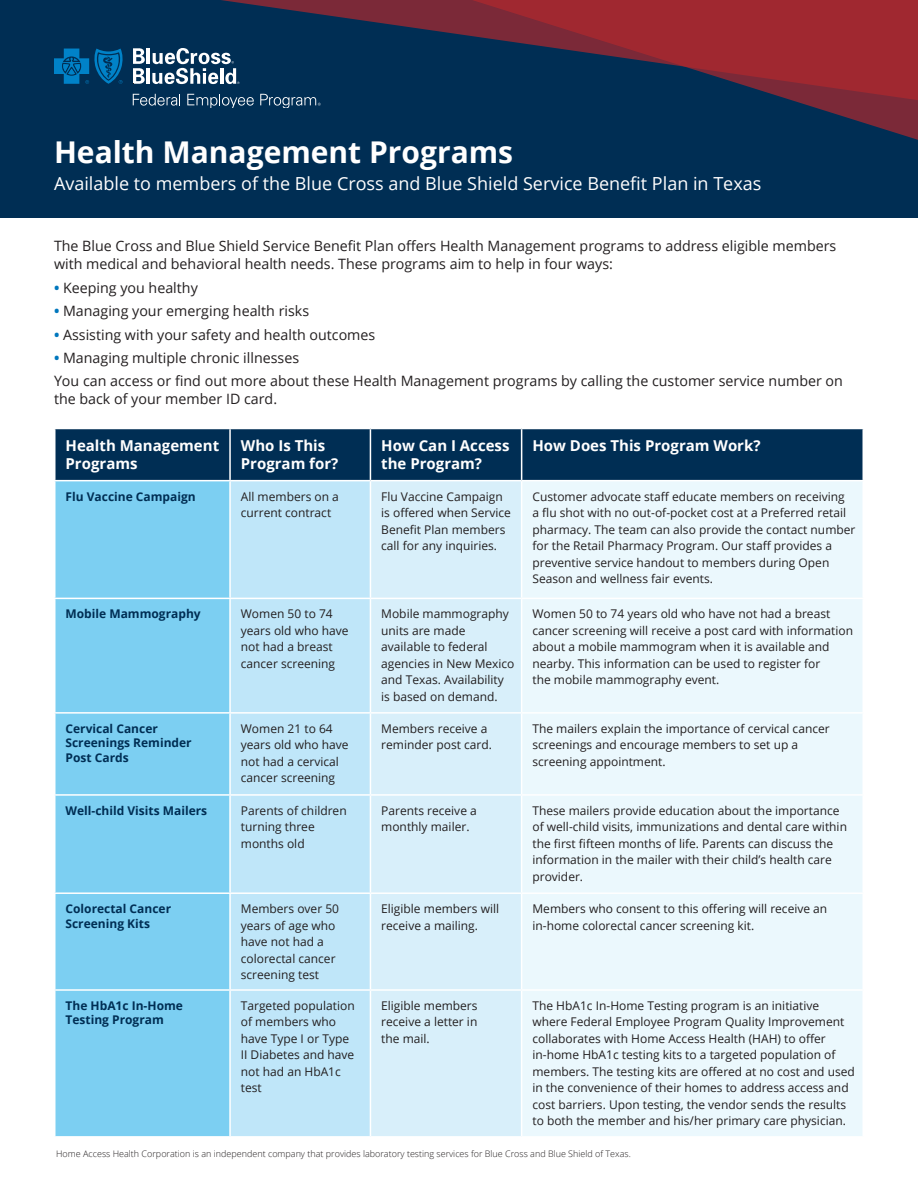
<style>
.page{position:relative;width:918px;height:1188px;background:#fff}
.page>*{position:absolute;margin:0;border:0;box-sizing:border-box;transform-origin:0 0}
.t1{font:700 30px "Open Sans";color:#fff}
.t2{font:18px "Open Sans";color:#fff}
.t3{font:700 15px/18px "Open Sans";color:#fff}
.t4{font:14.25px/18px "Open Sans";color:#231f20}
.t5{font:12px/16.5px "Open Sans";color:#231f20}
.t6{font:700 12px/14.4px "Open Sans";color:#002e54}
.t7{font:300 9px "Open Sans";color:#231f20}
.s1{font-weight:700;color:#0077bd}
</style>
<div class="page">
<div style="left:0;top:0;width:918px;height:218px;background:#002e54"></div>
<div style="left:56px;top:429px;width:806px;height:51px;background:#002e54"></div>
<div style="left:56px;top:481px;width:173px;height:655px;background:#7ccff2"></div>
<div style="left:231px;top:481px;width:139px;height:655px;background:#bfe6f9"></div>
<div style="left:371px;top:481px;width:150px;height:655px;background:#d8effa"></div>
<div style="left:522px;top:481px;width:340px;height:655px;background:#ebf8fd"></div>
<hr style="left:229px;top:429px;width:2px;height:51px;background:#fff">
<hr style="left:370px;top:429px;width:1px;height:51px;background:#fff">
<hr style="left:521px;top:429px;width:1px;height:51px;background:#fff">
<hr style="left:54px;top:598px;width:176px;height:1px;background:#fff">
<hr style="left:230px;top:598px;width:140px;height:1px;background:#fff">
<hr style="left:370px;top:598px;width:152px;height:1px;background:#fff">
<hr style="left:522px;top:598px;width:342px;height:1px;background:#fff">
<hr style="left:54px;top:712px;width:176px;height:2px;background:#fff">
<hr style="left:230px;top:712px;width:140px;height:2px;background:#fff">
<hr style="left:370px;top:712px;width:152px;height:2px;background:#fff">
<hr style="left:522px;top:712px;width:342px;height:2px;background:#fff">
<hr style="left:54px;top:794px;width:176px;height:2px;background:#fff">
<hr style="left:230px;top:794px;width:140px;height:2px;background:#fff">
<hr style="left:370px;top:794px;width:152px;height:2px;background:#fff">
<hr style="left:522px;top:794px;width:342px;height:2px;background:#fff">
<hr style="left:54px;top:892px;width:176px;height:2px;background:#fff">
<hr style="left:230px;top:892px;width:140px;height:2px;background:#fff">
<hr style="left:370px;top:892px;width:152px;height:2px;background:#fff">
<hr style="left:522px;top:892px;width:342px;height:2px;background:#fff">
<hr style="left:54px;top:989px;width:176px;height:2px;background:#fff">
<hr style="left:230px;top:989px;width:140px;height:2px;background:#fff">
<hr style="left:370px;top:989px;width:152px;height:2px;background:#fff">
<hr style="left:522px;top:989px;width:342px;height:2px;background:#fff">
<svg style="left:132px;top:0;width:297px;height:103px"></svg>
<svg style="left:429px;top:0;width:489px;height:140px"></svg>
<hr style="left:147px;top:48px;width:3px;height:16px;background:#fff">
<svg style="left:133px;top:48px;width:12px;height:36px"></svg>
<hr style="left:147px;top:68px;width:3px;height:16px;background:#fff">
<svg style="left:133px;top:94px;width:47px;height:12px"></svg>
<svg style="left:187px;top:94px;width:67px;height:14px"></svg>
<svg style="left:152px;top:48px;width:88px;height:36px"></svg>
<svg style="left:260px;top:94px;width:61px;height:14px"></svg>
<svg style="left:54px;top:49px;width:69px;height:35px"></svg>
<h1 class="t1" style="left:54px;top:131px;width:461px">Health Management Programs</h1>
<h2 class="t2" style="left:54px;top:171px;width:709px">Available to members of the Blue Cross and Blue Shield Service Benefit Plan in Texas</h2>
<p class="t4" style="left:54px;top:237px;width:784px">The Blue Cross and Blue Shield Service Benefit Plan offers Health Management programs to address eligible members with medical and behavioral health needs. These programs aim to help in four ways:</p>
<p class="t4" style="left:54px;top:278px;width:145px"><span class="s1">•</span> Keeping you healthy</p>
<p class="t4" style="left:54px;top:302px;width:257px"><span class="s1">•</span> Managing your emerging health risks</p>
<p class="t4" style="left:54px;top:325px;width:323px"><span class="s1">•</span> Assisting with your safety and health outcomes</p>
<p class="t4" style="left:54px;top:346px;width:791px;line-height:23.4px"><span class="s1">•</span> Managing multiple chronic illnesses<br>You can access or find out more about these Health Management programs by calling the customer service number on</p>
<p class="t4" style="left:54px;top:390px;width:225px">the back of your member ID card.</p>
<p class="t3" style="left:66px;top:436px;width:155px">Health Management<br>Programs</p>
<p class="t3" style="left:241px;top:436px;width:99px">Who Is This<br>Program for?</p>
<p class="t3" style="left:381px;top:436px;width:130px">How Can I Access the Program?</p>
<p class="t3" style="left:532px;top:436px;width:230px">How Does This Program Work?</p>
<p class="t6" style="left:66px;top:489px;width:132px">Flu Vaccine Campaign</p>
<p class="t5" style="left:241px;top:488px;width:100px">All members on a current contract</p>
<p class="t5" style="left:381px;top:488px;width:131px">Flu Vaccine Campaign is offered when Service<br>Benefit Plan members call for any inquiries.</p>
<p class="t5" style="left:532px;top:488px;width:325px">Customer advocate staff educate members on receiving<br>a flu shot with no out-of-pocket cost at a Preferred retail pharmacy. The team can also provide the contact number for the Retail Pharmacy Program. Our staff provides a preventive service handout to members during Open Season and wellness fair events.</p>
<p class="t6" style="left:66px;top:607px;width:137px">Mobile Mammography</p>
<p class="t5" style="left:241px;top:605px;width:109px">Women 50 to 74 years old who have not had a breast cancer screening</p>
<p class="t5" style="left:381px;top:605px;width:135px">Mobile mammography units are made available to federal agencies in New Mexico and Texas. Availability is based on demand.</p>
<p class="t5" style="left:532px;top:605px;width:322px">Women 50 to 74 years old who have not had a breast cancer screening will receive a post card with information about a mobile mammogram when it is available and nearby. This information can be used to register for<br>the mobile mammography event.</p>
<p class="t6" style="left:66px;top:721px;width:128px">Cervical Cancer<br>Screenings Reminder<br>Post Cards</p>
<p class="t5" style="left:241px;top:720px;width:109px">Women 21 to 64 years old who have not had a cervical cancer screening</p>
<p class="t5" style="left:381px;top:720px;width:112px">Members receive a reminder post card.</p>
<p class="t5" style="left:532px;top:720px;width:299px">The mailers explain the importance of cervical cancer screenings and encourage members to set up a screening appointment.</p>
<p class="t6" style="left:66px;top:803px;width:143px">Well-child Visits Mailers</p>
<p class="t5" style="left:241px;top:802px;width:107px">Parents of children turning three months old</p>
<p class="t5" style="left:381px;top:802px;width:97px">Parents receive a monthly mailer.</p>
<p class="t5" style="left:532px;top:802px;width:316px">These mailers provide education about the importance of well-child visits, immunizations and dental care within the first fifteen months of life. Parents can discuss the information in the mailer with their child’s health care provider.</p>
<p class="t6" style="left:66px;top:901px;width:107px">Colorectal Cancer<br>Screening Kits</p>
<p class="t5" style="left:241px;top:900px;width:100px">Members over 50 years of age who have not had a colorectal cancer screening test</p>
<p class="t5" style="left:381px;top:900px;width:119px">Eligible members will receive a mailing.</p>
<p class="t5" style="left:532px;top:900px;width:296px">Members who consent to this offering will receive an in-home colorectal cancer screening kit.</p>
<p class="t6" style="left:66px;top:998px;width:119px">The HbA1c In-Home<br>Testing Program</p>
<p class="t5" style="left:241px;top:997px;width:115px">Targeted population of members who have Type I or Type<br>II Diabetes and have not had an HbA1c test</p>
<p class="t5" style="left:381px;top:997px;width:98px;text-align:justify">Eligible members receive a letter in the mail.</p>
<p class="t5" style="left:532px;top:997px;width:324px">The HbA1c In-Home Testing program is an initiative where Federal Employee Program Quality Improvement collaborates with Home Access Health (HAH) to offer in-home HbA1c testing kits to a targeted population of members. The testing kits are offered at no cost and used in the convenience of their homes to address access and cost barriers. Upon testing, the vendor sends the results to both the member and his/her primary care physician.</p>
<p class="t7" style="left:56px;top:1147px;width:576px">Home Access Health Corporation is an independent company that provides laboratory testing services for Blue Cross and Blue Shield of Texas.</p>
</div>
